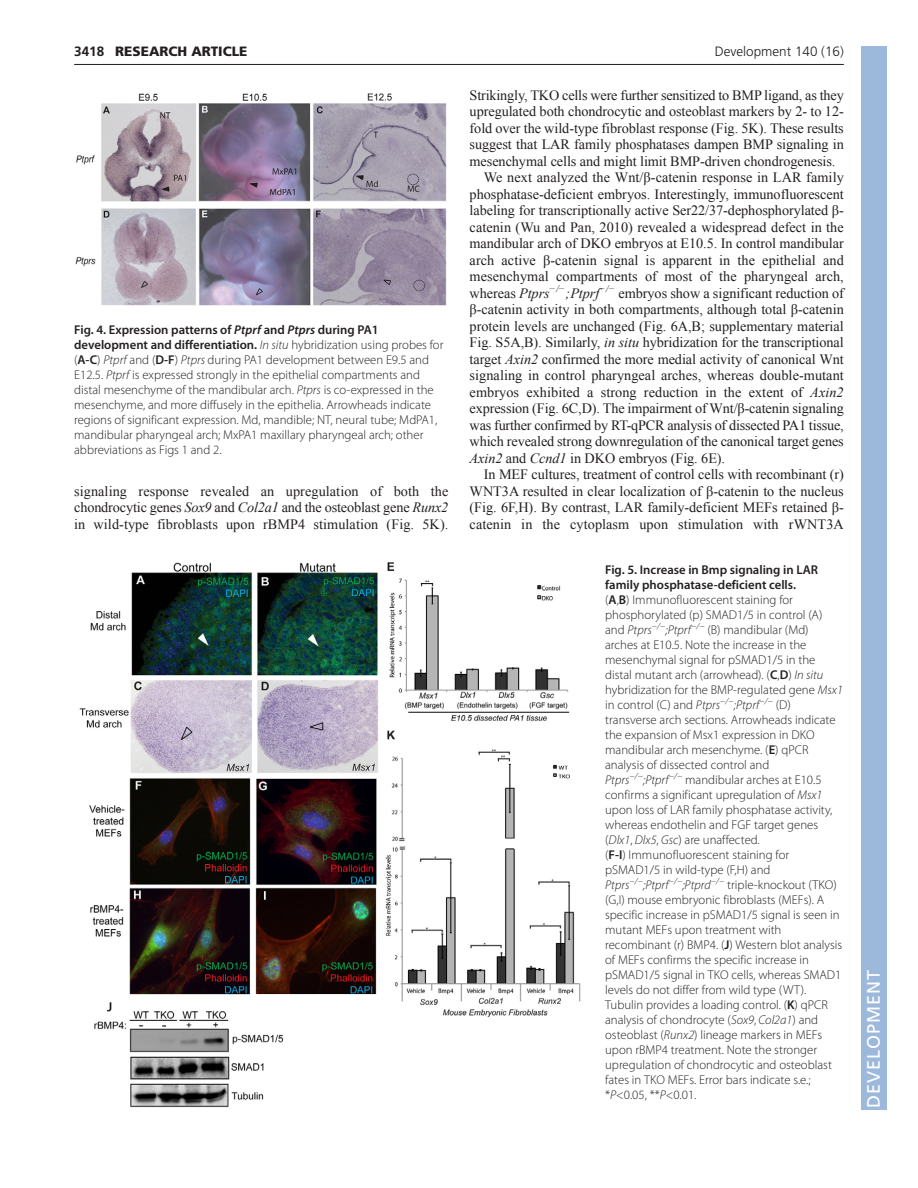
<style>
.page{position:relative;width:918px;height:1188px;background:#fff}
.page>*{position:absolute;margin:0;border:0;box-sizing:border-box;transform-origin:0 0}
.t1{font:18px "Frutiger LT Std";letter-spacing:.055em;color:#fff}
.t2{font:14.25px/16.5px "Times New Roman";letter-spacing:-.005em;color:#231f20;text-align:justify}
.t3{font:300 13.5px "Frutiger";color:#231f20}
.t4{font:900 13.5px "Frutiger LT Std";color:#231f20}
.t5{font:700 13.5px "Frutiger LT Std";color:#231f20}
.t6{font:300 12.75px/15px "Myriad Pro";color:#231f20}
.s1{font-weight:600}
.s2{font-weight:600;font-style:italic}
.s3{font-style:italic}
</style>
<div class="page">
<hr style="left:74px;top:64px;width:770px;height:1px;background:#231f20">
<img style="left:75px;top:93px;width:372px;height:213px">
<img style="left:79px;top:562px;width:502px;height:546px">
<div style="left:861px;top:46px;width:25px;height:1064px;background:#9cb9db"></div>
<p class="t5" style="left:74px;top:46px;width:32px">3418</p>
<p class="t4" style="left:115px;top:46px;width:134px">RESEARCH ARTICLE</p>
<p class="t3" style="left:715px;top:46px;width:131px">Development 140 (16)</p>
<p class="t6" style="left:74px;top:323px;width:371px"><span class="s1">Fig. 4. Expression patterns of</span> <span class="s2">Ptprf</span> <span class="s1">and</span> <span class="s2">Ptprs</span> <span class="s1">during PA1 development and differentiation.</span> <span class="s3">In situ</span> hybridization using probes for (<span class="s1">A-C</span>) <span class="s3">Ptprf</span> and (<span class="s1">D-F</span>) <span class="s3">Ptprs</span> during PA1 development between E9.5 and E12.5. <span class="s3">Ptprf</span> is expressed strongly in the epithelial compartments and distal mesenchyme of the mandibular arch. <span class="s3">Ptprs</span> is co-expressed in the mesenchyme, and more diffusely in the epithelia. Arrowheads indicate regions of significant expression. Md, mandible; NT, neural tube; MdPA1, mandibular pharyngeal arch; MxPA1 maxillary pharyngeal arch; other abbreviations as Figs 1 and 2.</p>
<p class="t2" style="left:74px;top:483px;width:376px">signaling response revealed an upregulation of both the chondrocytic genes <span class="s3">Sox9</span> and <span class="s3">Col2a1</span> and the osteoblast gene <span class="s3">Runx2 </span>in wild-type fibroblasts upon rBMP4 stimulation (Fig. 5K).</p>
<p class="t2" style="left:470px;top:87px;width:376px">Strikingly, TKO cells were further sensitized to BMP ligand, as they</p>
<p class="t2" style="left:470px;top:103px;width:376px">upregulated both chondrocytic and osteoblast markers by 2- to 12-</p>
<p class="t2" style="left:470px;top:120px;width:376px">fold over the wild-type fibroblast response (Fig. 5K). These results</p>
<p class="t2" style="left:470px;top:136px;width:376px">suggest that LAR family phosphatases dampen BMP signaling in</p>
<p class="t2" style="left:470px;top:153px;width:367px">mesenchymal cells and might limit BMP-driven chondrogenesis.</p>
<p class="t2" style="left:484px;top:169px;width:361px">We next analyzed the Wnt/β-catenin response in LAR family</p>
<p class="t2" style="left:470px;top:186px;width:376px">phosphatase-deficient embryos. Interestingly, immunofluorescent</p>
<p class="t2" style="left:470px;top:202px;width:376px">labeling for transcriptionally active Ser22/37-dephosphorylated β-</p>
<p class="t2" style="left:470px;top:219px;width:376px">catenin (Wu and Pan, 2010) revealed a widespread defect in the</p>
<p class="t2" style="left:470px;top:235px;width:376px">mandibular arch of DKO embryos at E10.5. In control mandibular</p>
<p class="t2" style="left:470px;top:252px;width:376px">arch active β-catenin signal is apparent in the epithelial and</p>
<p class="t2" style="left:470px;top:268px;width:376px">mesenchymal compartments of most of the pharyngeal arch,</p>
<p class="t2" style="left:470px;top:285px;width:376px">whereas <span class="s3">Ptprs</span><sup>−/−</sup><span class="s3">;Ptprf</span><sup>−/−</sup> embryos show a significant reduction of</p>
<p class="t2" style="left:470px;top:301px;width:376px">β-catenin activity in both compartments, although total β-catenin</p>
<p class="t2" style="left:470px;top:318px;width:376px">protein levels are unchanged (Fig. 6A,B; supplementary material</p>
<p class="t2" style="left:470px;top:334px;width:376px">Fig. S5A,B). Similarly, <span class="s3">in situ</span> hybridization for the transcriptional</p>
<p class="t2" style="left:470px;top:351px;width:376px">target <span class="s3">Axin2</span> confirmed the more medial activity of canonical Wnt</p>
<p class="t2" style="left:470px;top:367px;width:376px">signaling in control pharyngeal arches, whereas double-mutant</p>
<p class="t2" style="left:470px;top:384px;width:376px">embryos exhibited a strong reduction in the extent of <span class="s3">Axin2</span></p>
<p class="t2" style="left:470px;top:400px;width:376px">expression (Fig. 6C,D). The impairment of Wnt/β-catenin signaling</p>
<p class="t2" style="left:470px;top:417px;width:376px">was further confirmed by RT-qPCR analysis of dissected PA1 tissue,</p>
<p class="t2" style="left:470px;top:433px;width:376px">which revealed strong downregulation of the canonical target genes</p>
<p class="t2" style="left:470px;top:450px;width:257px"><span class="s3">Axin2</span> and <span class="s3">Ccnd1</span> in DKO embryos (Fig. 6E).</p>
<p class="t2" style="left:484px;top:466px;width:361px">In MEF cultures, treatment of control cells with recombinant (r)</p>
<p class="t2" style="left:470px;top:483px;width:376px">WNT3A resulted in clear localization of β-catenin to the nucleus</p>
<p class="t2" style="left:470px;top:499px;width:376px">(Fig. 6F,H). By contrast, LAR family-deficient MEFs retained β-</p>
<p class="t2" style="left:470px;top:516px;width:376px">catenin in the cytoplasm upon stimulation with rWNT3A</p>
<p class="t6" style="left:605px;top:563px;width:239px"><span class="s1">Fig. 5. Increase in Bmp signaling in LAR family phosphatase-deficient cells.<br></span>(<span class="s1">A</span>,<span class="s1">B</span>) Immunofluorescent staining for phosphorylated (p) SMAD1/5 in control (A) and <span class="s3">Ptprs</span><sup>−/−</sup><span class="s3">;Ptprf</span><sup>−/−</sup> (B) mandibular (Md) arches at E10.5. Note the increase in the mesenchymal signal for pSMAD1/5 in the distal mutant arch (arrowhead). (<span class="s1">C</span>,<span class="s1">D</span>) <span class="s3">In situ </span>hybridization for the BMP-regulated gene <span class="s3">Msx1 </span>in control (C) and <span class="s3">Ptprs</span><sup>−/−</sup><span class="s3">;Ptprf</span><sup>−/−</sup> (D) transverse arch sections. Arrowheads indicate the expansion of Msx1 expression in DKO mandibular arch mesenchyme. (<span class="s1">E</span>) qPCR analysis of dissected control and <span class="s3">Ptprs</span><sup>−/−</sup><span class="s3">;Ptprf</span><sup>−/−</sup> mandibular arches at E10.5 confirms a significant upregulation of <span class="s3">Msx1 </span>upon loss of LAR family phosphatase activity, whereas endothelin and FGF target genes (<span class="s3">Dlx1</span>, <span class="s3">Dlx5</span>, <span class="s3">Gsc</span>) are unaffected.<br>(<span class="s1">F-I</span>) Immunofluorescent staining for pSMAD1/5 in wild-type (F,H) and <span class="s3">Ptprs</span><sup>−/−</sup><span class="s3">;Ptprf</span><sup>−/−</sup><span class="s3">;Ptprd</span><sup>−/−</sup> triple-knockout (TKO) (G,I) mouse embryonic fibroblasts (MEFs). A specific increase in pSMAD1/5 signal is seen in mutant MEFs upon treatment with recombinant (r) BMP4. (<span class="s1">J</span>) Western blot analysis of MEFs confirms the specific increase in pSMAD1/5 signal in TKO cells, whereas SMAD1 levels do not differ from wild type (WT).<br>Tubulin provides a loading control. (<span class="s1">K</span>) qPCR analysis of chondrocyte (<span class="s3">Sox9</span>, <span class="s3">Col2a1</span>) and osteoblast (<span class="s3">Runx2</span>) lineage markers in MEFs upon rBMP4 treatment. Note the stronger upregulation of chondrocytic and osteoblast fates in TKO MEFs. Error bars indicate s.e.; *<span class="s3">P</span>&lt;0.05, **<span class="s3">P</span>&lt;0.01.</p>
<h1 class="t1" style="left:863px;top:1108px;width:140px;rotate:-90deg">DEVELOPMENT</h1>
</div>
